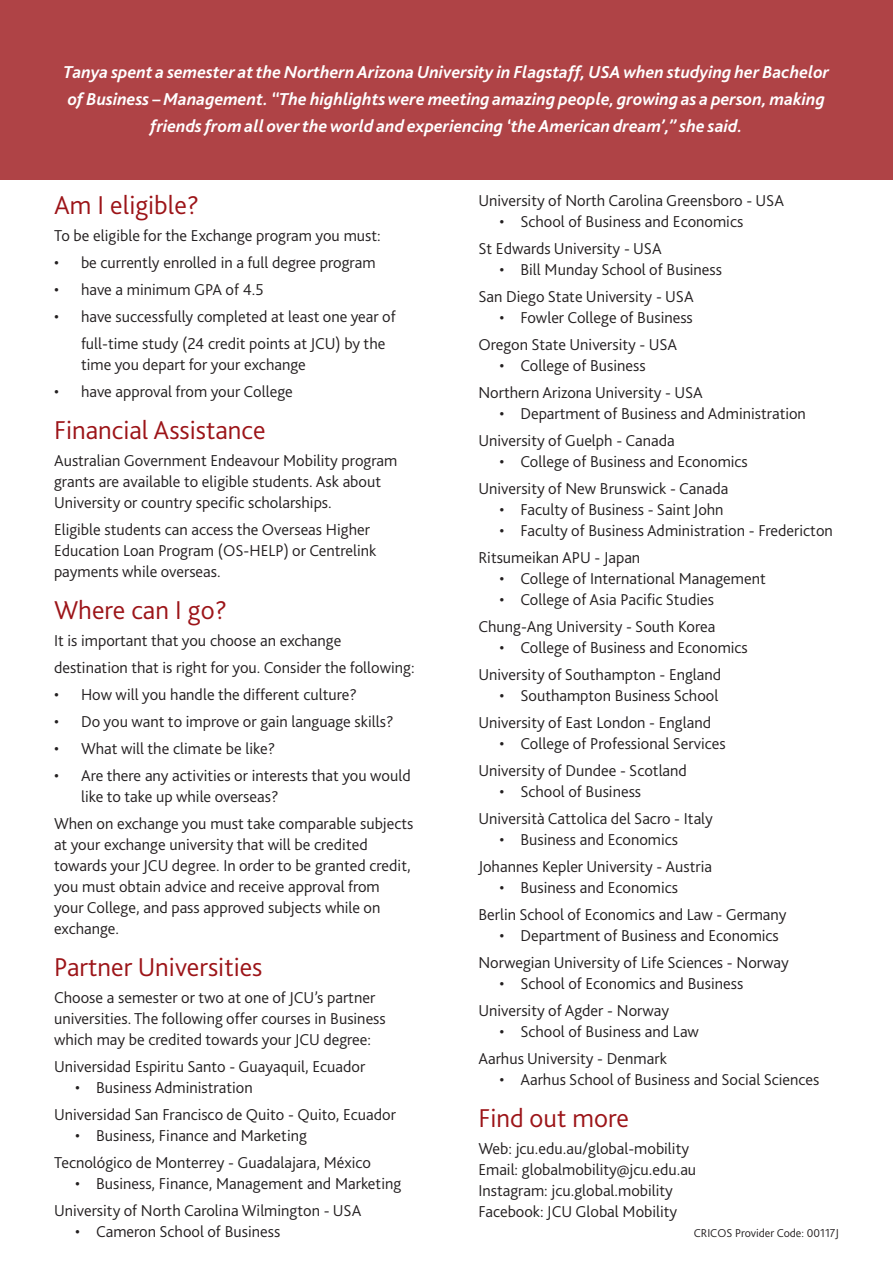
<style>
.page{position:relative;width:893px;height:1263px;background:#fff}
.page>*{position:absolute;margin:0;border:0;box-sizing:border-box;transform-origin:0 0}
.Heading{font:300 27px "Bliss 2";color:#9c1418}
.Body{font:italic 700 18px/27px "Bliss 2";color:#fff;text-align:center}
.Heading-2{font:300 16.5px/21px "Bliss 2";color:#231f20}
.Body-2{font:300 16.5px "Bliss 2";color:#231f20}
.Body_2{font:300 16.5px "Bliss 2";color:#231f20}
.t1{font:300 12px "Bliss 2";color:#231f20}
</style>
<div class="page">
<div style="left:0;top:0;width:893px;height:180px;background:#af4346"></div>
<p class="Body" style="left:64px;top:58px;width:767px">Tanya spent a semester at the Northern Arizona University in Flagstaff, USA when studying her Bachelor of Business – Management. “The highlights were meeting amazing people, growing as a person, making friends from all over the world and experiencing ‘the American dream’,” she said.</p>
<p class="Heading" style="left:54px;top:188px;width:147px">Am I eligible?</p>
<p class="Heading-2" style="left:54px;top:225px;width:328px">To be eligible for the Exchange program you must:</p>
<p class="Heading-2" style="left:54px;top:252px;width:323px">• be currently enrolled in a full degree program</p>
<p class="Heading-2" style="left:54px;top:279px;width:211px">• have a minimum GPA of 4.5</p>
<p class="Heading-2" style="left:81px;top:303px;width:316px;line-height:27px;text-indent:-27px">• have successfully completed at least one year of full-time study (24 credit points at JCU) by the</p>
<p class="Heading-2" style="left:81px;top:354px;width:226px">time you depart for your exchange</p>
<p class="Heading-2" style="left:54px;top:381px;width:240px">• have approval from your College</p>
<p class="Heading" style="left:54px;top:413px;width:213px">Financial Assistance</p>
<p class="Heading-2" style="left:54px;top:450px;width:345px">Australian Government Endeavour Mobility program grants are available to eligible students. Ask about<br>University or country specific scholarships.</p>
<p class="Heading-2" style="left:54px;top:519px;width:324px">Eligible students can access the Overseas Higher<br>Education Loan Program (OS-HELP) or Centrelink payments while overseas.</p>
<p class="Heading" style="left:54px;top:593px;width:174px">Where can I go?</p>
<p class="Heading-2" style="left:54px;top:627px;width:362px;line-height:27px">It is important that you choose an exchange destination that is right for you. Consider the following:</p>
<p class="Heading-2" style="left:54px;top:684px;width:305px">• How will you handle the different culture?</p>
<p class="Heading-2" style="left:54px;top:711px;width:341px">• Do you want to improve or gain language skills?</p>
<p class="Heading-2" style="left:54px;top:738px;width:223px">• What will the climate be like?</p>
<p class="Heading-2" style="left:81px;top:765px;width:331px;text-indent:-27px">• Are there any activities or interests that you would like to take up while overseas?</p>
<p class="Heading-2" style="left:54px;top:813px;width:361px">When on exchange you must take comparable subjects at your exchange university that will be credited towards your JCU degree. In order to be granted credit, you must obtain advice and receive approval from your College, and pass approved subjects while on exchange.</p>
<p class="Heading" style="left:54px;top:950px;width:210px">Partner Universities</p>
<p class="Heading-2" style="left:54px;top:987px;width:333px">Choose a semester or two at one of JCU’s partner universities. The following offer courses in Business which may be credited towards your JCU degree:</p>
<p class="Heading-2" style="left:54px;top:1056px;width:313px">Universidad Espiritu Santo - Guayaquil, Ecuador</p>
<p class="Heading-2" style="left:75px;top:1077px;width:179px">• Business Administration</p>
<p class="Heading-2" style="left:54px;top:1104px;width:344px">Universidad San Francisco de Quito - Quito, Ecuador</p>
<p class="Heading-2" style="left:75px;top:1125px;width:233px">• Business, Finance and Marketing</p>
<p class="Heading-2" style="left:54px;top:1152px;width:318px">Tecnológico de Monterrey - Guadalajara, México</p>
<p class="Heading-2" style="left:75px;top:1173px;width:328px">• Business, Finance, Management and Marketing</p>
<p class="Heading-2" style="left:54px;top:1200px;width:309px">University of North Carolina Wilmington - USA</p>
<p class="Heading-2" style="left:75px;top:1221px;width:207px">• Cameron School of Business</p>
<p class="Heading-2" style="left:478px;top:190px;width:307px">University of North Carolina Greensboro - USA</p>
<p class="Heading-2" style="left:499px;top:211px;width:245px">• School of Business and Economics</p>
<p class="Heading-2" style="left:478px;top:238px;width:185px">St Edwards University - USA</p>
<p class="Heading-2" style="left:499px;top:259px;width:224px">• Bill Munday School of Business</p>
<p class="Heading-2" style="left:478px;top:286px;width:217px">San Diego State University - USA</p>
<p class="Heading-2" style="left:499px;top:307px;width:195px">• Fowler College of Business</p>
<p class="Heading-2" style="left:478px;top:334px;width:200px">Oregon State University - USA</p>
<p class="Heading-2" style="left:499px;top:355px;width:148px">• College of Business</p>
<p class="Heading-2" style="left:478px;top:382px;width:226px">Northern Arizona University - USA</p>
<p class="Heading-2" style="left:499px;top:403px;width:308px">• Department of Business and Administration</p>
<p class="Heading-2" style="left:478px;top:430px;width:198px">University of Guelph - Canada</p>
<p class="Heading-2" style="left:499px;top:451px;width:250px">• College of Business and Economics</p>
<p class="Heading-2" style="left:478px;top:478px;width:252px">University of New Brunswick - Canada</p>
<p class="Heading-2" style="left:499px;top:499px;width:226px">• Faculty of Business - Saint John</p>
<p class="Heading-2" style="left:499px;top:520px;width:335px">• Faculty of Business Administration - Fredericton</p>
<p class="Body_2" style="left:478px;top:547px;width:163px">Ritsumeikan APU - Japan</p>
<p class="Heading-2" style="left:499px;top:568px;width:268px">• College of International Management</p>
<p class="Heading-2" style="left:499px;top:589px;width:216px">• College of Asia Pacific Studies</p>
<p class="Heading-2" style="left:478px;top:616px;width:239px">Chung-Ang University - South Korea</p>
<p class="Heading-2" style="left:499px;top:637px;width:250px">• College of Business and Economics</p>
<p class="Heading-2" style="left:478px;top:664px;width:244px">University of Southampton - England</p>
<p class="Heading-2" style="left:499px;top:685px;width:220px">• Southampton Business School</p>
<p class="Heading-2" style="left:478px;top:712px;width:234px">University of East London - England</p>
<p class="Heading-2" style="left:499px;top:733px;width:228px">• College of Professional Services</p>
<p class="Heading-2" style="left:478px;top:760px;width:210px">University of Dundee - Scotland</p>
<p class="Heading-2" style="left:499px;top:781px;width:143px">• School of Business</p>
<p class="Heading-2" style="left:478px;top:808px;width:236px">Università Cattolica del Sacro - Italy</p>
<p class="Heading-2" style="left:499px;top:829px;width:180px">• Business and Economics</p>
<p class="Heading-2" style="left:478px;top:856px;width:235px">Johannes Kepler University - Austria</p>
<p class="Heading-2" style="left:499px;top:877px;width:180px">• Business and Economics</p>
<p class="Heading-2" style="left:478px;top:904px;width:310px">Berlin School of Economics and Law - Germany</p>
<p class="Heading-2" style="left:499px;top:925px;width:281px">• Department of Business and Economics</p>
<p class="Heading-2" style="left:478px;top:952px;width:312px">Norwegian University of Life Sciences - Norway</p>
<p class="Heading-2" style="left:499px;top:973px;width:245px">• School of Economics and Business</p>
<p class="Heading-2" style="left:478px;top:1000px;width:192px">University of Agder - Norway</p>
<p class="Heading-2" style="left:499px;top:1021px;width:201px">• School of Business and Law</p>
<p class="Heading-2" style="left:478px;top:1048px;width:190px">Aarhus University - Denmark</p>
<p class="Heading-2" style="left:499px;top:1069px;width:321px">• Aarhus School of Business and Social Sciences</p>
<p class="Heading" style="left:478px;top:1101px;width:152px">Find out more</p>
<p class="Body-2" style="left:478px;top:1138px;width:212px">Web: jcu.edu.au/global-mobility</p>
<p class="Body-2" style="left:478px;top:1159px;width:219px">Email: globalmobility@jcu.edu.au</p>
<p class="Heading-2" style="left:478px;top:1180px;width:196px">Instagram: jcu.global.mobility</p>
<p class="Heading-2" style="left:478px;top:1201px;width:200px">Facebook: JCU Global Mobility</p>
<p class="t1" style="left:694px;top:1226px;width:147px">CRICOS Provider Code: 00117J</p>
</div>
